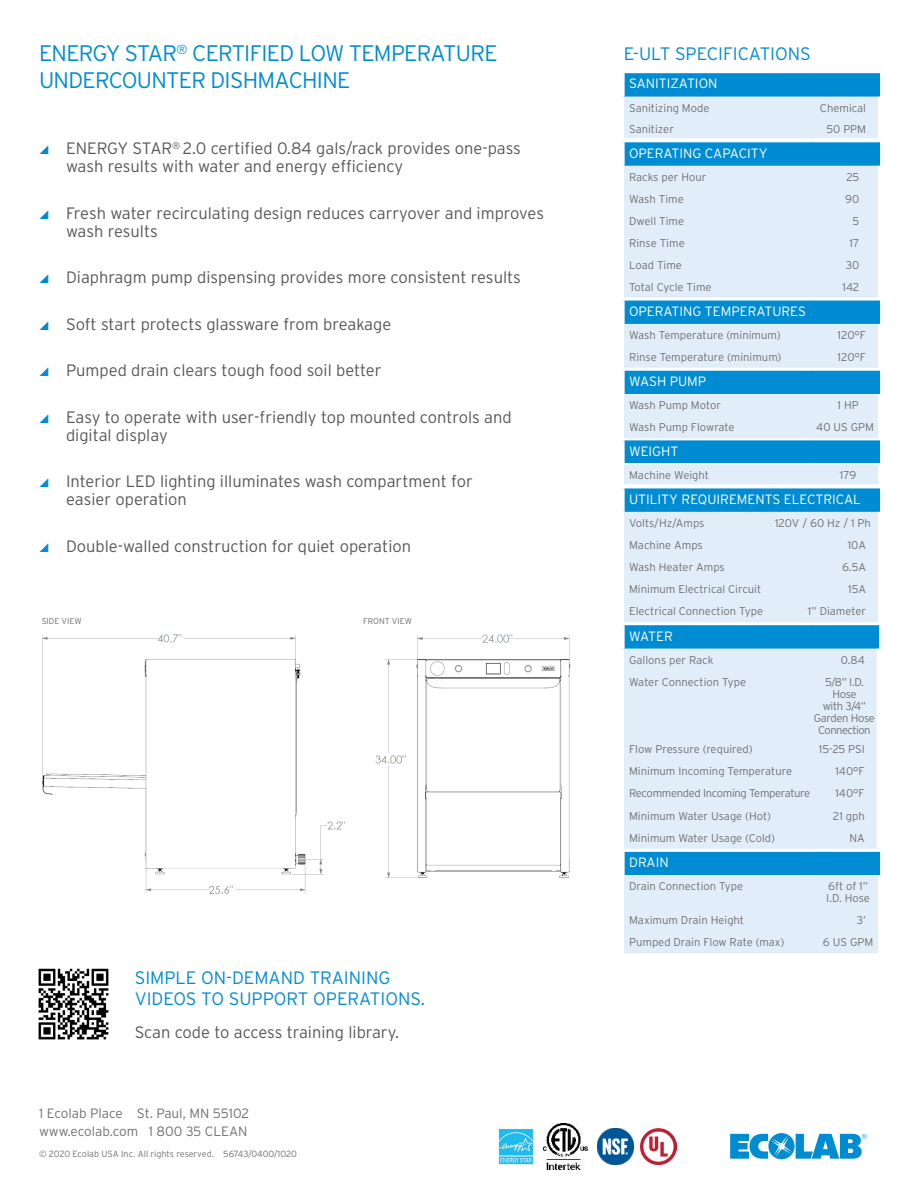
<style>
.page{position:relative;width:918px;height:1188px;background:#fff}
.page>*{position:absolute;margin:0;border:0;box-sizing:border-box;transform-origin:0 0}
.t1{font:300 22.5px "Interstate";letter-spacing:-.03em;color:#008cd2}
.t2{font:300 18px/21.6px "Interstate";color:#008cd2}
.t3{font:300 16.5px/18px "Interstate";color:#57585a}
.t4{font:300 13.5px "Interstate";color:#fff}
.t5{font:300 13.5px "Interstate";color:#717074}
.t6{font:300 11.25px/12px "Interstate";color:#717074}
.t7{font:300 11.25px/12px "Interstate";letter-spacing:-.04em;color:#717074;text-align:center}
.t8{font:300 11.25px "Interstate";letter-spacing:-.03em;color:#717074}
.t9{font:300 9px "Interstate";color:#717074}
.t10{font:300 8.4px "Interstate";color:#6c6d70}
.s1{color:#6c6d70}
</style>
<div class="page">
<svg style="left:730px;top:1133px;width:137px;height:26px"></svg>
<div style="left:623px;top:72px;width:257px;height:25px;background:#008cd2"></div>
<div style="left:624px;top:97px;width:254px;height:41px;background:#e1eef9"></div>
<hr style="left:622px;top:70px;width:190px;height:3px;background:#fff">
<hr style="left:622px;top:73px;width:3px;height:24px;background:#fff">
<hr style="left:812px;top:70px;width:68px;height:3px;background:#fff">
<div style="left:623px;top:439px;width:257px;height:25px;background:#008cd2"></div>
<hr style="left:622px;top:437px;width:190px;height:3px;background:#fff">
<hr style="left:622px;top:440px;width:3px;height:23px;background:#fff">
<hr style="left:812px;top:437px;width:68px;height:3px;background:#fff">
<hr style="left:622px;top:463px;width:190px;height:2px;background:#fff">
<svg style="left:624px;top:464px;width:254px;height:21px;background:#e2eef9"></svg>
<hr style="left:812px;top:463px;width:69px;height:2px;background:#fff">
<div style="left:623px;top:141px;width:257px;height:25px;background:#008cd2"></div>
<div style="left:624px;top:166px;width:254px;height:132px;background:#e1eef9"></div>
<hr style="left:622px;top:139px;width:190px;height:3px;background:#fff">
<hr style="left:622px;top:142px;width:3px;height:24px;background:#fff">
<hr style="left:812px;top:139px;width:68px;height:3px;background:#fff">
<div style="left:623px;top:624px;width:255px;height:25px;background:#008cd2"></div>
<div style="left:624px;top:649px;width:253px;height:200px;background:#e1eef9"></div>
<hr style="left:622px;top:622px;width:190px;height:3px;background:#fff">
<hr style="left:622px;top:625px;width:3px;height:24px;background:#fff">
<hr style="left:812px;top:622px;width:67px;height:3px;background:#fff">
<div style="left:623px;top:487px;width:257px;height:25px;background:#008cd2"></div>
<div style="left:624px;top:512px;width:254px;height:110px;background:#e1eef9"></div>
<hr style="left:622px;top:485px;width:143px;height:3px;background:#fff">
<hr style="left:622px;top:488px;width:3px;height:24px;background:#fff">
<hr style="left:765px;top:485px;width:115px;height:3px;background:#fff">
<div style="left:623px;top:299px;width:257px;height:25px;background:#008cd2"></div>
<div style="left:624px;top:324px;width:254px;height:44px;background:#e1eef9"></div>
<hr style="left:622px;top:298px;width:190px;height:3px;background:#fff">
<hr style="left:622px;top:301px;width:3px;height:23px;background:#fff">
<hr style="left:812px;top:298px;width:68px;height:3px;background:#fff">
<div style="left:623px;top:850px;width:257px;height:25px;background:#008cd2"></div>
<div style="left:624px;top:875px;width:254px;height:78px;background:#e1eef9"></div>
<hr style="left:622px;top:849px;width:190px;height:3px;background:#fff">
<hr style="left:622px;top:852px;width:3px;height:23px;background:#fff">
<hr style="left:812px;top:849px;width:68px;height:3px;background:#fff">
<div style="left:623px;top:369px;width:257px;height:25px;background:#008cd2"></div>
<div style="left:624px;top:394px;width:254px;height:44px;background:#e1eef9"></div>
<hr style="left:622px;top:368px;width:190px;height:3px;background:#fff">
<hr style="left:622px;top:371px;width:3px;height:23px;background:#fff">
<hr style="left:812px;top:368px;width:68px;height:3px;background:#fff">
<img style="left:641px;top:1128px;width:36px;height:36px">
<img style="left:597px;top:1128px;width:36px;height:36px">
<img style="left:499px;top:1128px;width:34px;height:36px">
<img style="left:544px;top:1123px;width:43px;height:46px">
<img style="left:375px;top:634px;width:196px;height:244px">
<img style="left:42px;top:634px;width:304px;height:260px">
<img style="left:38px;top:968px;width:71px;height:72px">
<p class="t1" style="left:39px;top:40px;width:460px">ENERGY STAR<sup>®</sup> CERTIFIED LOW TEMPERATURE</p>
<p class="t1" style="left:39px;top:67px;width:313px">UNDERCOUNTER DISHMACHINE</p>
<p class="t4" style="left:629px;top:76px;width:90px">SANITIZATION</p>
<p class="t6" style="left:629px;top:102px;width:82px">Sanitizing Mode</p>
<p class="t6" style="left:820px;top:102px;width:48px">Chemical</p>
<p class="t6" style="left:629px;top:123px;width:46px">Sanitizer</p>
<p class="t6" style="left:826px;top:123px;width:41px">50 PPM</p>
<p class="t2" style="left:624px;top:43px;width:189px">E-ULT SPECIFICATIONS</p>
<p class="t3" style="left:66px;top:140px;width:456px">ENERGY STAR<sup>®</sup> 2.0 certified 0.84 gals/rack provides one-pass wash results with water and energy efficiency</p>
<p class="t3" style="left:66px;top:204px;width:480px">Fresh water recirculating design reduces carryover and improves wash results</p>
<p class="t3" style="left:66px;top:269px;width:456px">Diaphragm pump dispensing provides more consistent results</p>
<p class="t3" style="left:66px;top:315px;width:327px">Soft start protects glassware from breakage</p>
<p class="t3" style="left:66px;top:362px;width:317px">Pumped drain clears tough food soil better</p>
<p class="t3" style="left:66px;top:408px;width:447px">Easy to operate with user-friendly top mounted controls and digital display</p>
<p class="t3" style="left:66px;top:473px;width:408px">Interior LED lighting illuminates wash compartment for easier operation</p>
<p class="t3" style="left:66px;top:537px;width:347px">Double-walled construction for quiet operation</p>
<p class="t10" style="left:42px;top:616px;width:41px">SIDE VIEW</p>
<p class="t10" style="left:363px;top:616px;width:50px">FRONT VIEW</p>
<p class="t2" style="left:135px;top:966px;width:292px">SIMPLE ON-DEMAND TRAINING<br>VIDEOS TO SUPPORT OPERATIONS.</p>
<p class="t3" style="left:135px;top:1023px;width:266px">Scan code to access training library.</p>
<p class="t5" style="left:39px;top:1105px;width:212px">1 Ecolab Place St. Paul, MN 55102</p>
<p class="t5" style="left:39px;top:1123px;width:210px">www.ecolab.com 1 800 35 CLEAN</p>
<p class="t9" style="left:39px;top:1149px;width:259px">© 2020 Ecolab USA Inc. All rights reserved. <span class="s1">56743/0400/1020</span></p>
<p class="t4" style="left:629px;top:145px;width:140px">OPERATING CAPACITY</p>
<p class="t6" style="left:629px;top:171px;width:79px">Racks per Hour</p>
<p class="t6" style="left:846px;top:171px;width:14px">25</p>
<p class="t6" style="left:629px;top:193px;width:56px">Wash Time</p>
<p class="t6" style="left:845px;top:193px;width:16px">90</p>
<p class="t6" style="left:629px;top:215px;width:57px">Dwell Time</p>
<p class="t6" style="left:853px;top:215px;width:8px">5</p>
<p class="t6" style="left:629px;top:237px;width:57px">Rinse Time</p>
<p class="t6" style="left:850px;top:237px;width:11px">17</p>
<p class="t6" style="left:629px;top:259px;width:54px">Load Time</p>
<p class="t6" style="left:846px;top:259px;width:15px">30</p>
<p class="t6" style="left:629px;top:281px;width:84px">Total Cycle Time</p>
<p class="t6" style="left:843px;top:281px;width:18px">142</p>
<p class="t4" style="left:629px;top:303px;width:178px">OPERATING TEMPERATURES</p>
<p class="t6" style="left:629px;top:329px;width:153px">Wash Temperature (minimum)</p>
<p class="t6" style="left:838px;top:329px;width:30px">120°F</p>
<p class="t6" style="left:629px;top:351px;width:154px">Rinse Temperature (minimum)</p>
<p class="t6" style="left:838px;top:351px;width:30px">120°F</p>
<p class="t4" style="left:629px;top:373px;width:79px">WASH PUMP</p>
<p class="t6" style="left:629px;top:399px;width:93px">Wash Pump Motor</p>
<p class="t6" style="left:838px;top:399px;width:23px">1 HP</p>
<p class="t6" style="left:629px;top:421px;width:107px">Wash Pump Flowrate</p>
<p class="t6" style="left:816px;top:421px;width:59px">40 US GPM</p>
<p class="t4" style="left:629px;top:443px;width:51px">WEIGHT</p>
<p class="t6" style="left:629px;top:469px;width:81px">Machine Weight</p>
<p class="t6" style="left:840px;top:469px;width:18px">179</p>
<p class="t4" style="left:629px;top:491px;width:233px">UTILITY REQUIREMENTS ELECTRICAL</p>
<p class="t6" style="left:629px;top:517px;width:77px">Volts/Hz/Amps</p>
<p class="t6" style="left:775px;top:517px;width:97px">120V / 60 Hz / 1 Ph</p>
<p class="t6" style="left:629px;top:539px;width:75px">Machine Amps</p>
<p class="t6" style="left:848px;top:539px;width:20px">10A</p>
<p class="t6" style="left:629px;top:561px;width:97px">Wash Heater Amps</p>
<p class="t6" style="left:842px;top:561px;width:26px">6.5A</p>
<p class="t6" style="left:629px;top:583px;width:134px">Minimum Electrical Circuit</p>
<p class="t6" style="left:848px;top:583px;width:19px">15A</p>
<p class="t6" style="left:629px;top:605px;width:136px">Electrical Connection Type</p>
<p class="t6" style="left:808px;top:605px;width:60px">1” Diameter</p>
<p class="t4" style="left:629px;top:628px;width:45px">WATER</p>
<p class="t6" style="left:629px;top:654px;width:86px">Gallons per Rack</p>
<p class="t6" style="left:841px;top:654px;width:25px">0.84</p>
<p class="t6" style="left:629px;top:676px;width:119px">Water Connection Type</p>
<p class="t7" style="left:814px;top:676px;width:63px">5/8” I.D.<br>Hose<br>with 3/4”<br>Garden Hose<br>Connection</p>
<p class="t6" style="left:629px;top:743px;width:125px">Flow Pressure (required)</p>
<p class="t6" style="left:819px;top:743px;width:47px">15-25 PSI</p>
<p class="t6" style="left:629px;top:765px;width:164px">Minimum Incoming Temperature</p>
<p class="t6" style="left:835px;top:765px;width:31px">140°F</p>
<p class="t8" style="left:629px;top:787px;width:183px">Recommended Incoming Temperature</p>
<p class="t6" style="left:835px;top:787px;width:31px">140°F</p>
<p class="t6" style="left:629px;top:809px;width:144px">Minimum Water Usage (Hot)</p>
<p class="t6" style="left:833px;top:809px;width:33px">21 gph</p>
<p class="t6" style="left:629px;top:832px;width:148px">Minimum Water Usage (Cold)</p>
<p class="t6" style="left:849px;top:832px;width:17px">NA</p>
<p class="t4" style="left:629px;top:854px;width:41px">DRAIN</p>
<p class="t6" style="left:629px;top:880px;width:116px">Drain Connection Type</p>
<p class="t6" style="left:826px;top:880px;width:45px">6ft of 1”<br>I.D. Hose</p>
<p class="t6" style="left:629px;top:914px;width:117px">Maximum Drain Height</p>
<p class="t6" style="left:857px;top:914px;width:11px">3’</p>
<p class="t6" style="left:629px;top:936px;width:157px">Pumped Drain Flow Rate (max)</p>
<p class="t6" style="left:823px;top:936px;width:52px">6 US GPM</p>
</div>
